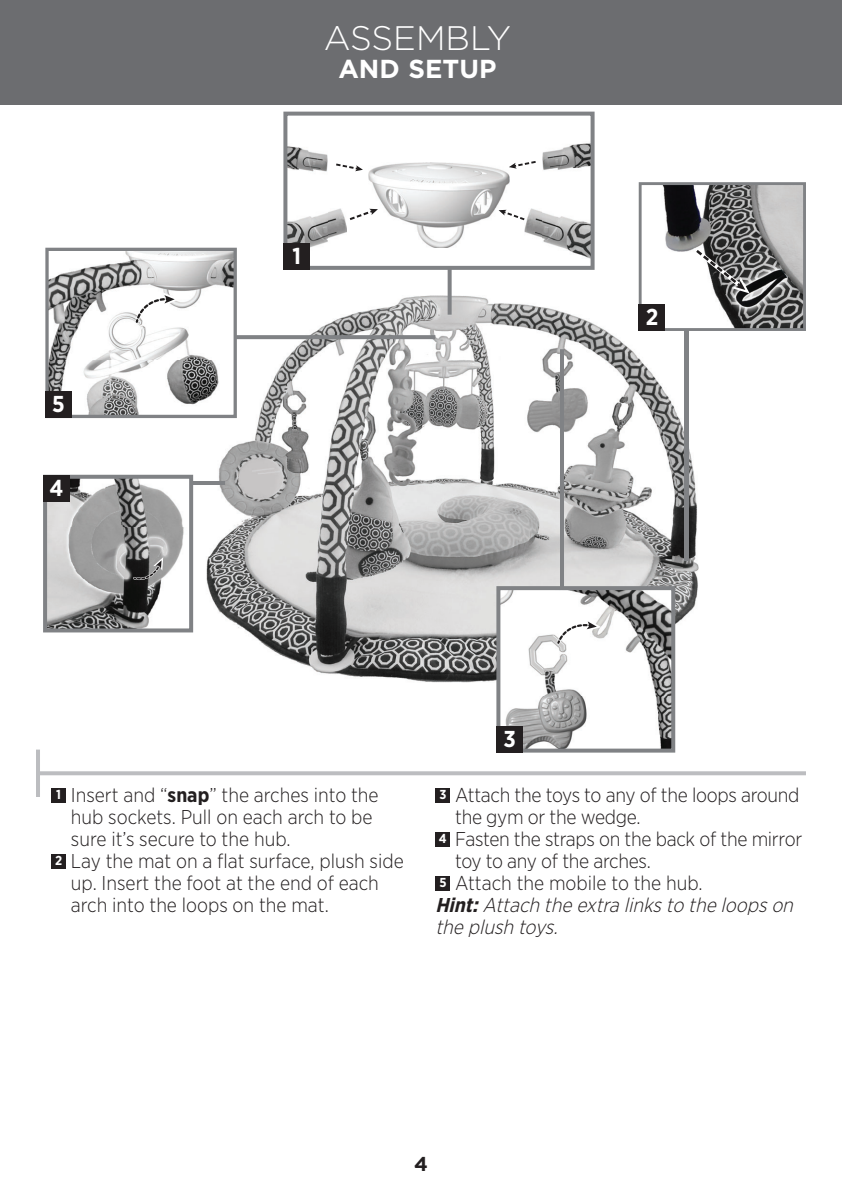
<style>
.page{position:relative;width:842px;height:1191px;background:#fff}
.page>*{position:absolute;margin:0;border:0;box-sizing:border-box;transform-origin:0 0}
.t1{font:300 34px "Gotham";color:#fff}
.t2{font:700 26px "Gotham";color:#fff}
.t3{font:700 23px "Gotham Narrow";color:#fff}
.t4{font:300 20px "Gotham Narrow";color:#231f20}
.t5{font:italic 300 20px "Gotham Narrow";color:#231f20}
.t6{font:700 20px "Gotham";color:#231f20}
.s1{font-weight:700;font-size:13px;color:#fff}
.s2{font-weight:700}
</style>
<div class="page">
<div style="left:0;top:0;width:842px;height:105px;background:#6c6d70"></div>
<img style="left:206px;top:295px;width:492px;height:405px">
<div style="left:51px;top:787px;width:15px;height:15px;background:#231f20"></div>
<div style="left:51px;top:853px;width:15px;height:15px;background:#231f20"></div>
<svg style="left:40px;top:771px;width:766px;height:4px;background:#c0c1c4"></svg>
<hr style="left:36px;top:750px;width:4px;height:47px;background:#bcbdc0">
<img style="left:369px;top:163px;width:140px;height:85px">
<img style="left:543px;top:143px;width:46px;height:27px">
<img style="left:288px;top:146px;width:39px;height:26px">
<img style="left:524px;top:209px;width:65px;height:49px">
<img style="left:288px;top:209px;width:59px;height:39px">
<svg style="left:495px;top:208px;width:31px;height:14px"></svg>
<svg style="left:505px;top:161px;width:31px;height:10px"></svg>
<svg style="left:349px;top:207px;width:33px;height:15px"></svg>
<svg style="left:336px;top:163px;width:27px;height:9px"></svg>
<div style="left:283px;top:112px;width:311px;height:158px;border:4px solid #808285"></div>
<div style="left:283px;top:243px;width:27px;height:27px;background:#231f20"></div>
<img style="left:49px;top:252px;width:184px;height:162px">
<svg style="left:135px;top:292px;width:44px;height:32px"></svg>
<div style="left:45px;top:248px;width:192px;height:170px;border:3px solid #808285"></div>
<div style="left:45px;top:392px;width:27px;height:26px;background:#231f20"></div>
<img style="left:48px;top:480px;width:136px;height:147px">
<svg style="left:133px;top:557px;width:30px;height:23px"></svg>
<div style="left:43px;top:475px;width:150px;height:157px;border:4px solid #808285"></div>
<div style="left:43px;top:475px;width:27px;height:26px;background:#231f20"></div>
<div style="left:435px;top:787px;width:15px;height:15px;background:#231f20"></div>
<div style="left:435px;top:831px;width:15px;height:15px;background:#231f20"></div>
<div style="left:435px;top:875px;width:15px;height:15px;background:#231f20"></div>
<svg style="left:447px;top:267px;width:4px;height:48px"></svg>
<hr style="left:684px;top:330px;width:4px;height:230px;background:#808285">
<svg style="left:234px;top:335px;width:201px;height:4px"></svg>
<hr style="left:191px;top:481px;width:34px;height:4px;background:#808285">
<div style="left:640px;top:184px;width:164px;height:146px;background:#fff"></div>
<img style="left:663px;top:186px;width:139px;height:141px">
<svg style="left:694px;top:247px;width:55px;height:46px"></svg>
<div style="left:638px;top:182px;width:168px;height:149px;border:3px solid #808285"></div>
<div style="left:638px;top:304px;width:27px;height:27px;background:#231f20"></div>
<img style="left:501px;top:591px;width:169px;height:157px">
<svg style="left:556px;top:619px;width:45px;height:26px"></svg>
<div style="left:496px;top:586px;width:179px;height:167px;border:4px solid #808285"></div>
<hr style="left:560px;top:349px;width:4px;height:239px;background:#808285">
<div style="left:496px;top:726px;width:27px;height:27px;background:#231f20"></div>
<p class="t3" style="left:52px;top:396px;width:14px">5</p>
<p class="t3" style="left:49px;top:479px;width:15px">4</p>
<h1 class="t1" style="left:324px;top:25px;width:189px">ASSEMBLY</h1>
<h2 class="t2" style="left:338px;top:60px;width:159px">AND SETUP</h2>
<p class="t3" style="left:292px;top:248px;width:10px">1</p>
<p class="t3" style="left:645px;top:309px;width:14px">2</p>
<p class="t3" style="left:503px;top:731px;width:14px">3</p>
<p class="t4" style="left:56px;top:787px;width:324px"><span class="s1">1</span> Insert and “<span class="s2">snap</span>” the arches into the</p>
<p class="t4" style="left:71px;top:809px;width:303px">hub sockets. Pull on each arch to be</p>
<p class="t4" style="left:71px;top:831px;width:221px">sure it’s secure to the hub.</p>
<p class="t4" style="left:55px;top:853px;width:350px"><span class="s1">2</span> Lay the mat on a flat surface, plush side</p>
<p class="t4" style="left:71px;top:875px;width:309px">up. Insert the foot at the end of each</p>
<p class="t4" style="left:71px;top:897px;width:259px">arch into the loops on the mat.</p>
<p class="t4" style="left:439px;top:787px;width:361px"><span class="s1">3</span> Attach the toys to any of the loops around</p>
<p class="t4" style="left:455px;top:809px;width:187px">the gym or the wedge.</p>
<p class="t4" style="left:439px;top:831px;width:365px"><span class="s1">4</span> Fasten the straps on the back of the mirror</p>
<p class="t4" style="left:455px;top:853px;width:197px">toy to any of the arches.</p>
<p class="t4" style="left:439px;top:875px;width:265px"><span class="s1">5</span> Attach the mobile to the hub.</p>
<p class="t5" style="left:435px;top:897px;width:363px"><span class="s2">Hint:</span>Attach the extra links to the loops on</p>
<p class="t5" style="left:435px;top:919px;width:128px">the plush toys.</p>
<p class="t6" style="left:414px;top:1157px;width:15px">4</p>
</div>
